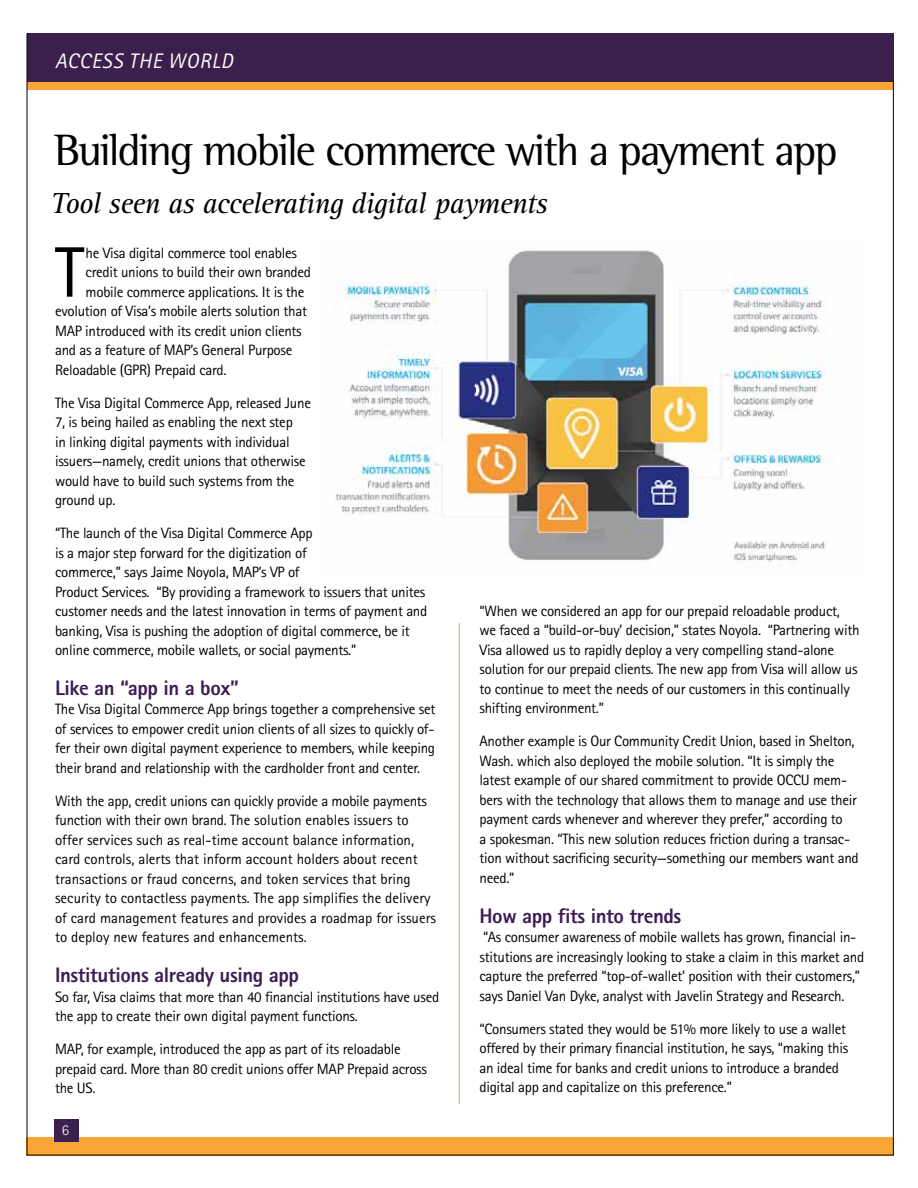
<style>
.page{position:relative;width:918px;height:1188px;background:#fff}
.page>*{position:absolute;margin:0;border:0;box-sizing:border-box;transform-origin:0 0}
.t1{font:71.55px "Rotis Sans Serif Std";color:#000}
.t2{font:45px "Rotis Semi Serif Std";letter-spacing:-.045em;color:#000}
.t3{font:italic 30px "Rotis Serif Std";letter-spacing:-.025em;color:#000}
.t4{font:800 21px "Rotis Sans Serif Std";letter-spacing:-.02em;color:#3d1c54}
.t5{font:italic 21px "Rotis Sans Serif Std";letter-spacing:.04em;color:#fff}
.t6{font:15px/19.5px "Rotis Sans Serif Std";letter-spacing:-.02em;color:#000}
.t7{font:15px/19.5px "Rotis Sans Serif Std";color:#000}
.t8{font:300 15px "Rotis Sans Serif Std";color:#fff}
</style>
<div class="page">
<div style="left:27px;top:33px;width:866px;height:57px;background:#faa636"></div>
<div style="left:27px;top:1137px;width:866px;height:18px;background:#faa636"></div>
<div style="left:54px;top:1120px;width:25px;height:22px;background:#3b1f4d"></div>
<div style="left:28px;top:33px;width:866px;height:49px;background:#3b1f4d"></div>
<hr style="left:459px;top:623px;width:1px;height:481px;background:#f99f1c">
<img style="left:335px;top:250px;width:496px;height:312px">
<h3 class="t5" style="left:55px;top:49px;width:179px">ACCESS THE WORLD</h3>
<h2 class="t2" style="left:54px;top:123px;width:785px">Building mobile commerce with a payment app</h2>
<h3 class="t3" style="left:51px;top:186px;width:499px">Tool seen as accelerating digital payments</h3>
<h1 class="t1" style="left:55px;top:230px;width:31px">T</h1>
<p class="t6" style="left:86px;top:243px;width:213px">he Visa digital commerce tool enables</p>
<p class="t6" style="left:86px;top:262px;width:227px">credit unions to build their own branded</p>
<p class="t6" style="left:86px;top:282px;width:220px">mobile commerce applications. It is the</p>
<p class="t6" style="left:55px;top:301px;width:253px">evolution of Visa’s mobile alerts solution that</p>
<p class="t6" style="left:55px;top:321px;width:248px">MAP introduced with its credit union clients</p>
<p class="t6" style="left:55px;top:340px;width:239px">and as a feature of MAP’s General Purpose</p>
<p class="t6" style="left:55px;top:360px;width:173px">Reloadable (GPR) Prepaid card.</p>
<p class="t6" style="left:55px;top:393px;width:257px">The Visa Digital Commerce App, released June 7, is being hailed as enabling the next step<br>in linking digital payments with individual issuers—namely, credit unions that otherwise would have to build such systems from the ground up.</p>
<p class="t6" style="left:55px;top:523px;width:374px">“The launch of the Visa Digital Commerce App<br>is a major step forward for the digitization of<br>commerce,” says Jaime Noyola, MAP’s VP of<br>Product Services. “By providing a framework to issuers that unites customer needs and the latest innovation in terms of payment and banking, Visa is pushing the adoption of digital commerce, be it online commerce, mobile wallets, or social payments.”</p>
<h3 class="t4" style="left:55px;top:674px;width:186px">Like an “app in a box”</h3>
<p class="t6" style="left:55px;top:699px;width:382px;text-align:justify">The Visa Digital Commerce App brings together a comprehensive set of services to empower credit union clients of all sizes to quickly of&shy;fer their own digital payment experience to members, while keeping their brand and relationship with the cardholder front and center.</p>
<p class="t7" style="left:55px;top:791px;width:382px">With the app, credit unions can quickly provide a mobile payments function with their own brand. The solution enables issuers to offer services such as real-time account balance information, card controls, alerts that inform account holders about recent transactions or fraud concerns, and token services that bring security to contactless payments. The app simplifies the delivery of card management features and provides a roadmap for issuers to deploy new features and enhancements.</p>
<h3 class="t4" style="left:55px;top:962px;width:246px">Institutions already using app</h3>
<p class="t6" style="left:55px;top:987px;width:386px">So far, Visa claims that more than 40 financial institutions have used the app to create their own digital payment functions.</p>
<p class="t6" style="left:55px;top:1039px;width:374px">MAP, for example, introduced the app as part of its reloadable prepaid card. More than 80 credit unions offer MAP Prepaid across the US.</p>
<p class="t8" style="left:62px;top:1122px;width:9px">6</p>
<p class="t6" style="left:480px;top:601px;width:382px">“When we considered an app for our prepaid reloadable product, we faced a “build-or-buy’ decision,” states Noyola. “Partnering with Visa allowed us to rapidly deploy a very compelling stand-alone solution for our prepaid clients. The new app from Visa will allow us to continue to meet the needs of our customers in this continually shifting environment.”</p>
<p class="t6" style="left:480px;top:732px;width:381px">Another example is Our Community Credit Union, based in Shelton, Wash. which also deployed the mobile solution. “It is simply the latest example of our shared commitment to provide OCCU mem&shy;bers with the technology that allows them to manage and use their payment cards whenever and wherever they prefer,” according to<br>a spokesman. “This new solution reduces friction during a transac&shy;tion without sacrificing security—something our members want and need.”</p>
<h3 class="t4" style="left:480px;top:902px;width:203px">How app fits into trends</h3>
<p class="t6" style="left:480px;top:927px;width:386px">“As consumer awareness of mobile wallets has grown, financial in&shy;stitutions are increasingly looking to stake a claim in this market and capture the preferred “top-of-wallet’ position with their customers,” says Daniel Van Dyke, analyst with Javelin Strategy and Research.</p>
<p class="t6" style="left:480px;top:1019px;width:370px">“Consumers stated they would be 51% more likely to use a wallet offered by their primary financial institution, he says, “making this an ideal time for banks and credit unions to introduce a branded digital app and capitalize on this preference.”</p>
</div>
